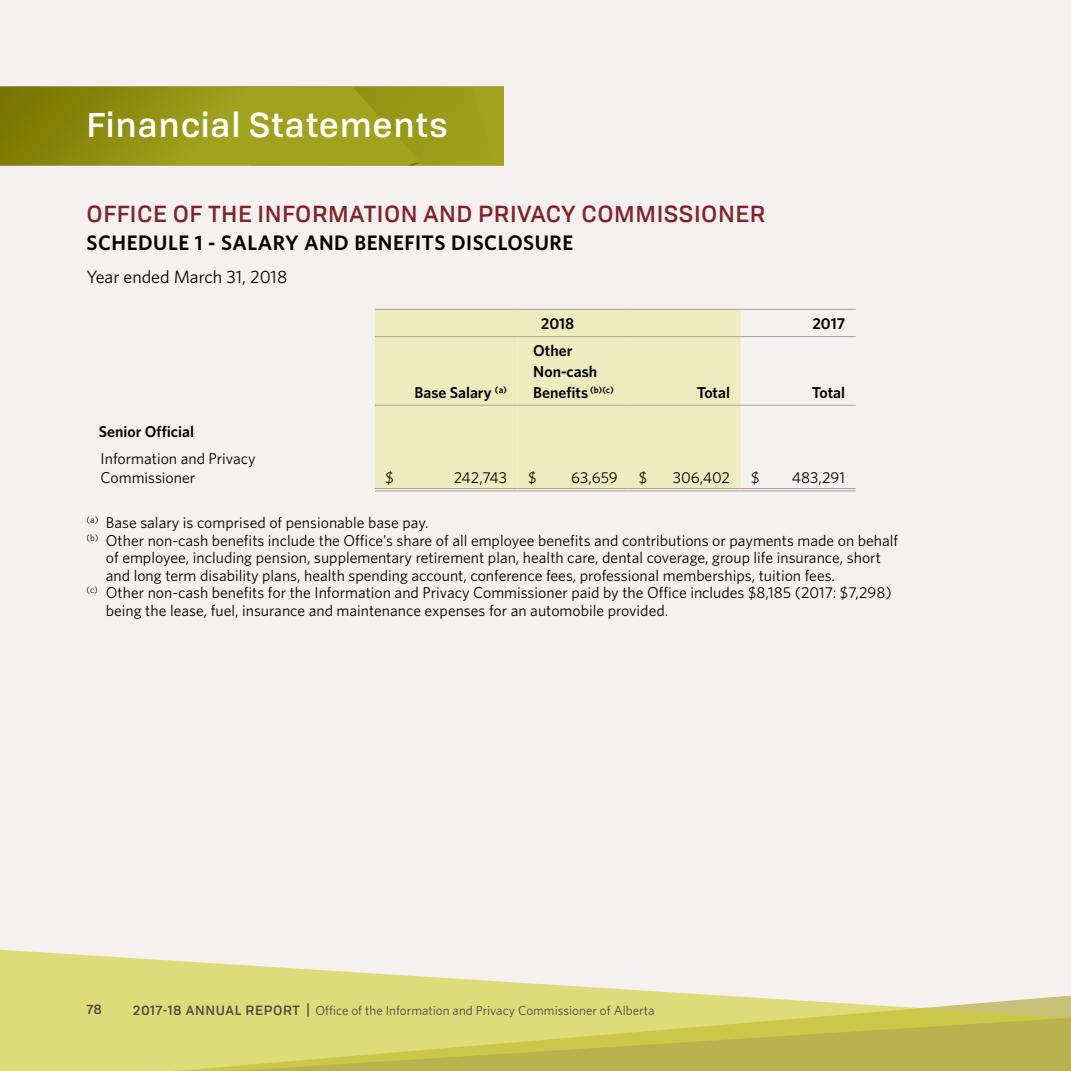
<style>
.page{position:relative;width:1071px;height:1071px;background:#f5f1ee}
.page>*{position:absolute;margin:0;border:0;box-sizing:border-box;transform-origin:0 0}
.t1{font:500 33.6px "Tofino";letter-spacing:.02em;color:#fff}
.t2{font:500 22.75px "Tofino";letter-spacing:.025em;color:#81232c}
.t3{font:600 21px "Whitney";letter-spacing:.025em;color:#000}
.t4{font:17.85px "Whitney";color:#000}
.t5{font:15.75px/19.2px "Whitney";color:#000}
.t6{font:600 15.75px/21px "Whitney";color:#000}
.t7{font:13.12px "Whitney";color:#4b4949}
.t8{font:500 13.12px "Tofino";color:#4b4949}
.s1{font-family:"Tofino";font-weight:500}
</style>
<div class="page">
<svg style="left:0;top:87px;width:504px;height:78px;background:#969616"></svg>
<svg style="left:0;top:949px;width:1071px;height:122px;fill:#dedc79"></svg>
<div style="left:375px;top:310px;width:366px;height:178px;background:#eeecbf"></div>
<div style="left:518px;top:337px;width:223px;height:151px;background:#eeecbf"></div>
<hr style="left:375px;top:488px;width:143px;height:4px;background:#f1eeed">
<hr style="left:518px;top:488px;width:110px;height:4px;background:#f1eeed">
<hr style="left:628px;top:488px;width:113px;height:4px;background:#f1eeed">
<hr style="left:741px;top:488px;width:115px;height:4px;background:#f1eeed">
<hr style="left:375px;top:309px;width:143px;height:1px;background:#aca095">
<hr style="left:518px;top:309px;width:110px;height:1px;background:#aca095">
<hr style="left:628px;top:309px;width:113px;height:1px;background:#aca095">
<hr style="left:741px;top:309px;width:115px;height:1px;background:#aca095">
<hr style="left:375px;top:336px;width:143px;height:1px;background:#aca095">
<hr style="left:518px;top:336px;width:110px;height:1px;background:#aca095">
<hr style="left:628px;top:336px;width:113px;height:1px;background:#aca095">
<hr style="left:741px;top:336px;width:115px;height:1px;background:#aca095">
<hr style="left:375px;top:405px;width:143px;height:1px;background:#aca095">
<hr style="left:518px;top:405px;width:110px;height:1px;background:#aca095">
<hr style="left:628px;top:405px;width:113px;height:1px;background:#aca095">
<hr style="left:741px;top:405px;width:115px;height:1px;background:#aca095">
<hr style="left:375px;top:488px;width:143px;height:1px;background:#aca095">
<hr style="left:375px;top:490px;width:143px;height:2px;background:#aca095">
<hr style="left:518px;top:488px;width:110px;height:1px;background:#aca095">
<hr style="left:518px;top:490px;width:110px;height:2px;background:#aca095">
<hr style="left:628px;top:488px;width:113px;height:1px;background:#aca095">
<hr style="left:628px;top:490px;width:113px;height:2px;background:#aca095">
<hr style="left:741px;top:488px;width:115px;height:1px;background:#aca095">
<hr style="left:741px;top:490px;width:115px;height:2px;background:#aca095">
<h1 class="t1" style="left:87px;top:98px;width:363px">Financial Statements</h1>
<h2 class="t2" style="left:87px;top:196px;width:680px">OFFICE OF THE INFORMATION AND PRIVACY COMMISSIONER</h2>
<h3 class="t3" style="left:87px;top:230px;width:488px">SCHEDULE 1 - SALARY AND BENEFITS DISCLOSURE</h3>
<p class="t4" style="left:87px;top:266px;width:202px">Year ended March 31, 2018</p>
<p class="t6" style="left:541px;top:313px;width:35px">2018</p>
<p class="t6" style="left:812px;top:313px;width:34px">2017</p>
<p class="t6" style="left:415px;top:382px;width:94px">Base Salary <sup>(a)</sup></p>
<p class="t6" style="left:533px;top:340px;width:82px">Other<br>Non-cash<br>Benefits <sup>(b)(c)</sup></p>
<p class="t6" style="left:697px;top:382px;width:35px">Total</p>
<p class="t6" style="left:812px;top:382px;width:35px">Total</p>
<p class="t6" style="left:99px;top:420px;width:97px">Senior Official</p>
<p class="t5" style="left:101px;top:448px;width:157px">Information and Privacy<br>Commissioner</p>
<p class="t5" style="left:385px;top:467px;width:10px">$</p>
<p class="t5" style="left:454px;top:467px;width:55px">242,743</p>
<p class="t5" style="left:528px;top:467px;width:10px">$</p>
<p class="t5" style="left:571px;top:467px;width:48px">63,659</p>
<p class="t5" style="left:639px;top:467px;width:10px">$</p>
<p class="t5" style="left:673px;top:467px;width:59px">306,402</p>
<p class="t5" style="left:751px;top:467px;width:10px">$</p>
<p class="t5" style="left:792px;top:467px;width:55px">483,291</p>
<p class="t5" style="left:87px;top:513px;width:344px"><sup>(a)</sup> Base salary is comprised of pensionable base pay.</p>
<p class="t5" style="left:87px;top:530px;width:813px"><sup>(b)</sup> Other non-cash benefits include the Office’s share of all employee benefits and contributions or payments made on behalf</p>
<p class="t5" style="left:106px;top:548px;width:777px">of employee, including pension, supplementary retirement plan, health care, dental coverage, group life insurance, short</p>
<p class="t5" style="left:106px;top:565px;width:731px">and long term disability plans, health spending account, conference fees, professional memberships, tuition fees.</p>
<p class="t5" style="left:87px;top:583px;width:807px"><sup>(c)</sup> Other non-cash benefits for the Information and Privacy Commissioner paid by the Office includes $8,185 (2017: $7,298)</p>
<p class="t5" style="left:106px;top:600px;width:564px">being the lease, fuel, insurance and maintenance expenses for an automobile provided.</p>
<p class="t8" style="left:87px;top:999px;width:17px">78</p>
<p class="t7" style="left:133px;top:1002px;width:523px"><span class="s1">2017-18 ANNUAL REPORT |</span> Office of the Information and Privacy Commissioner of Alberta</p>
</div>
